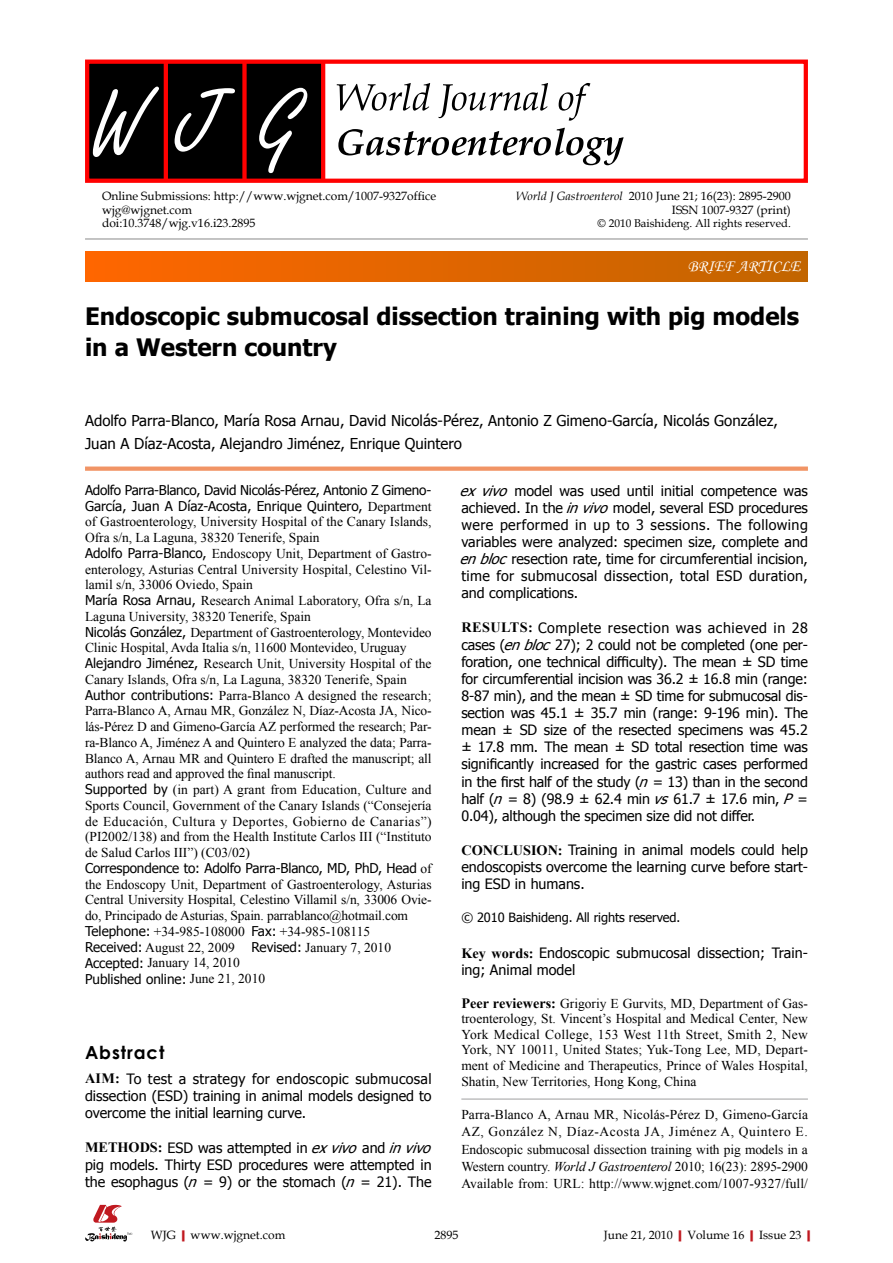
<style>
.page{position:relative;width:893px;height:1263px;background:#fff}
.page>*{position:absolute;margin:0;border:0;box-sizing:border-box;transform-origin:0 0}
.t1{font:700 24px/31.5px "Tahoma";color:#000}
.t2{font:700 18px "Century Gothic";letter-spacing:.05em;color:#000}
.t3{font:16.5px "Monotype Corsiva";color:#fff}
.t4{font:15px/22.5px "Tahoma";color:#000}
.t5{font:14.25px/17.1px "Tahoma";color:#000;text-align:justify}
.t6{font:13.5px/15.8px "Times New Roman";color:#000}
.t7{font:13.5px/15.8px "Tahoma";letter-spacing:-.01em;color:#000}
.t8{font:12.75px "Tahoma";letter-spacing:-.005em;color:#000}
.t9{font:12px/13.5px "Book Antiqua";color:#000;text-align:right}
.t10{font:11.25px "Book Antiqua";color:#000}
.s1{font-style:italic}
.s2{font-family:"Times New Roman"}
.s3{font-family:"Tahoma"}
.s4{font-family:"Times New Roman";font-weight:700}
.s5{font-weight:700;font-size:14.25px}
.s6{font-weight:700;color:#c01920}
</style>
<div class="page">
<div style="left:85px;top:466px;width:723px;height:5px;background:#f19465"></div>
<div style="left:85px;top:252px;width:723px;height:29px;background:linear-gradient(to right,#f60,#c16500)"></div>
<hr style="left:85px;top:239px;width:723px;height:1px;background:#898989">
<div style="left:87px;top:61px;width:236px;height:121px;background:#000"></div>
<hr style="left:164px;top:61px;width:4px;height:121px;background:#f00">
<div style="left:242px;top:61px;width:5px;height:121px;background:#f00"></div>
<hr style="left:321px;top:61px;width:4px;height:121px;background:#f00">
<div style="left:85px;top:60px;width:723px;height:123px;border:4px solid #f00"></div>
<svg style="left:259px;top:88px;width:48px;height:85px"></svg>
<svg style="left:175px;top:88px;width:60px;height:64px"></svg>
<svg style="left:93px;top:87px;width:66px;height:70px"></svg>
<svg style="left:337px;top:83px;width:253px;height:38px"></svg>
<svg style="left:338px;top:128px;width:286px;height:37px"></svg>
<svg style="left:85px;top:1205px;width:48px;height:36px"></svg>
<hr style="left:461px;top:1099px;width:347px;height:1px;background:#9f9fa0">
<p class="t9" style="left:102px;top:189px;width:336px;text-align:left">Online Submissions: http://www.wjgnet.com/1007-9327office wjg@wjgnet.com<br>doi:10.3748/wjg.v16.i23.2895</p>
<p class="t9" style="left:516px;top:189px;width:276px"><span class="s1">World J Gastroenterol</span> 2010 June 21; 16(23): 2895-2900<br>ISSN 1007-9327 (print)</p>
<p class="t10" style="left:598px;top:215px;width:195px">© 2010 Baishideng. All rights reserved.</p>
<p class="t3" style="left:688px;top:256px;width:114px">BRIEF ARTICLE</p>
<h1 class="t1" style="left:85px;top:298px;width:716px">Endoscopic submucosal dissection training with pig models in a Western country</h1>
<p class="t4" style="left:85px;top:409px;width:694px">Adolfo Parra-Blanco, María Rosa Arnau, David Nicolás-Pérez, Antonio Z Gimeno-García, Nicolás González,<br>Juan A Díaz-Acosta, Alejandro Jiménez, Enrique Quintero</p>
<p class="t7" style="left:85px;top:482px;width:348px">Adolfo Parra-Blanco, David Nicolás-Pérez, Antonio Z Gimeno-<br>García, Juan A Díaz-Acosta, Enrique Quintero, <span class="s2">Department</span></p>
<p class="t6" style="left:85px;top:514px;width:348px">of Gastroenterology, University Hospital of the Canary Islands, Ofra s/n, La Laguna, 38320 Tenerife, Spain<br><span class="s3">Adolfo Parra-Blanco,</span> Endoscopy Unit, Department of Gastro&shy;enterology, Asturias Central University Hospital, Celestino Vil&shy;lamil s/n, 33006 Oviedo, Spain<br><span class="s3">María Rosa Arnau,</span> Research Animal Laboratory, Ofra s/n, La Laguna University, 38320 Tenerife, Spain<br><span class="s3">Nicolás González,</span> Department of Gastroenterology, Montevideo Clinic Hospital, Avda Italia s/n, 11600 Montevideo, Uruguay <span class="s3">Alejandro Jiménez,</span> Research Unit, University Hospital of the Canary Islands, Ofra s/n, La Laguna, 38320 Tenerife, Spain <span class="s3">Author contributions:</span> Parra-Blanco A designed the research; Parra-Blanco A, Arnau MR, González N, Díaz-Acosta JA, Nico&shy;lás-Pérez D and Gimeno-García AZ performed the research; Par&shy;ra-Blanco A, Jiménez A and Quintero E analyzed the data; Parra-Blanco A, Arnau MR and Quintero E drafted the manuscript; all authors read and approved the final manuscript.<br><span class="s3">Supported by</span> (in part) A grant from Education, Culture and Sports Council, Government of the Canary Islands (“Consejería de Educación, Cultura y Deportes, Gobierno de Canarias”) (PI2002/138) and from the Health Institute Carlos III (“Instituto de Salud Carlos III”) (C03/02)</p>
<p class="t7" style="left:85px;top:860px;width:348px">Correspondence to: Adolfo Parra-Blanco, MD, PhD, Head <span class="s2">of</span></p>
<p class="t6" style="left:85px;top:876px;width:348px">the Endoscopy Unit, Department of Gastroenterology, Asturias Central University Hospital, Celestino Villamil s/n, 33006 Ovie&shy;do, Principado de Asturias, Spain. parrablanco@hotmail.com <span class="s3">Telephone:</span> +34-985-108000 <span class="s3">Fax:</span> +34-985-108115<br><span class="s3">Received:</span> August 22, 2009 <span class="s3">Revised:</span> January 7, 2010<br><span class="s3">Accepted:</span> January 14, 2010</p>
<p class="t7" style="left:85px;top:970px;width:182px">Published online: <span class="s2">June 21, 2010</span></p>
<h2 class="t2" style="left:85px;top:1039px;width:81px">Abstract</h2>
<p class="t5" style="left:85px;top:1069px;width:348px"><span class="s4">AIM:</span> To test a strategy for endoscopic submucosal dissection (ESD) training in animal models designed to overcome the initial learning curve.</p>
<p class="t5" style="left:85px;top:1138px;width:353px;text-align:left"><span class="s4">METHODS:</span> ESD was attempted in <span class="s1">exvivo</span> and <span class="s1">invivo </span>pig models. Thirty ESD procedures were attempted in the esophagus (<span class="s1">n</span> = 9) or the stomach (<span class="s1">n</span> = 21). The</p>
<p class="t5" style="left:459px;top:481px;width:350px"><span class="s1">exvivo</span> model was used until initial competence was achieved. In the <span class="s1">invivo</span> model, several ESD procedures were performed in up to 3 sessions. The following variables were analyzed: specimen size, complete and <span class="s1">enbloc</span>resection rate, time for circumferential incision, time for submucosal dissection, total ESD duration, and complications.</p>
<p class="t5" style="left:461px;top:618px;width:348px"><span class="s4">RESULTS:</span> Complete resection was achieved in 28 cases (<span class="s1">enbloc</span>27); 2 could not be completed (one per&shy;foration, one technical difficulty). The mean ± SD time for circumferential incision was 36.2 ± 16.8 min (range:<br>8-87 min), and the mean ± SD time for submucosal dis&shy;section was 45.1 ± 35.7 min (range: 9-196 min). The mean ± SD size of the resected specimens was 45.2 ± 17.8 mm. The mean ± SD total resection time was significantly increased for the gastric cases performed in the first half of the study (<span class="s1">n</span> = 13) than in the second half (<span class="s1">n</span> = 8) (98.9 ± 62.4 min <span class="s1">vs</span>61.7 ± 17.6 min, <span class="s1">P</span> = 0.04), although the specimen size did not differ.</p>
<p class="t5" style="left:461px;top:840px;width:348px"><span class="s4">CONCLUSION:</span> Training in animal models could help endoscopists overcome the learning curve before start&shy;ing ESD in humans.</p>
<p class="t8" style="left:461px;top:909px;width:221px">© 2010 Baishideng. All rights reserved.</p>
<p class="t5" style="left:461px;top:943px;width:348px"><span class="s4">Key words:</span> Endoscopic submucosal dissection; Train&shy;ing; Animal model</p>
<p class="t6" style="left:461px;top:995px;width:348px;text-align:justify"><span class="s5">Peer reviewers:</span> Grigoriy E Gurvits, MD, Department of Gas&shy;troenterology, St. Vincent’s Hospital and Medical Center, New York Medical College, 153 West 11th Street, Smith 2, New York, NY 10011, United States; Yuk-Tong Lee, MD, Depart&shy;ment of Medicine and Therapeutics, Prince of Wales Hospital, Shatin, New Territories, Hong Kong, China</p>
<p class="t6" style="left:461px;top:1106px;width:348px;line-height:17.2px;text-align:justify">Parra-Blanco A, Arnau MR, Nicolás-Pérez D, Gimeno-García AZ, González N, Díaz-Acosta JA, Jiménez A, Quintero E.<br>Endoscopic submucosal dissection training with pig models in a Western country. <span class="s1">World J Gastroenterol</span> 2010; 16(23): 2895-2900<br>Available from: URL: http://www.wjgnet.com/1007-9327/full/</p>
<p class="t9" style="left:151px;top:1227px;width:136px">WJG<span class="s6">|</span>www.wjgnet.com</p>
<p class="t9" style="left:434px;top:1227px;width:25px">2895</p>
<p class="t9" style="left:604px;top:1227px;width:214px">June 21, 2010<span class="s6">|</span>Volume 16<span class="s6">|</span>Issue 23<span class="s6">|</span></p>
</div>
